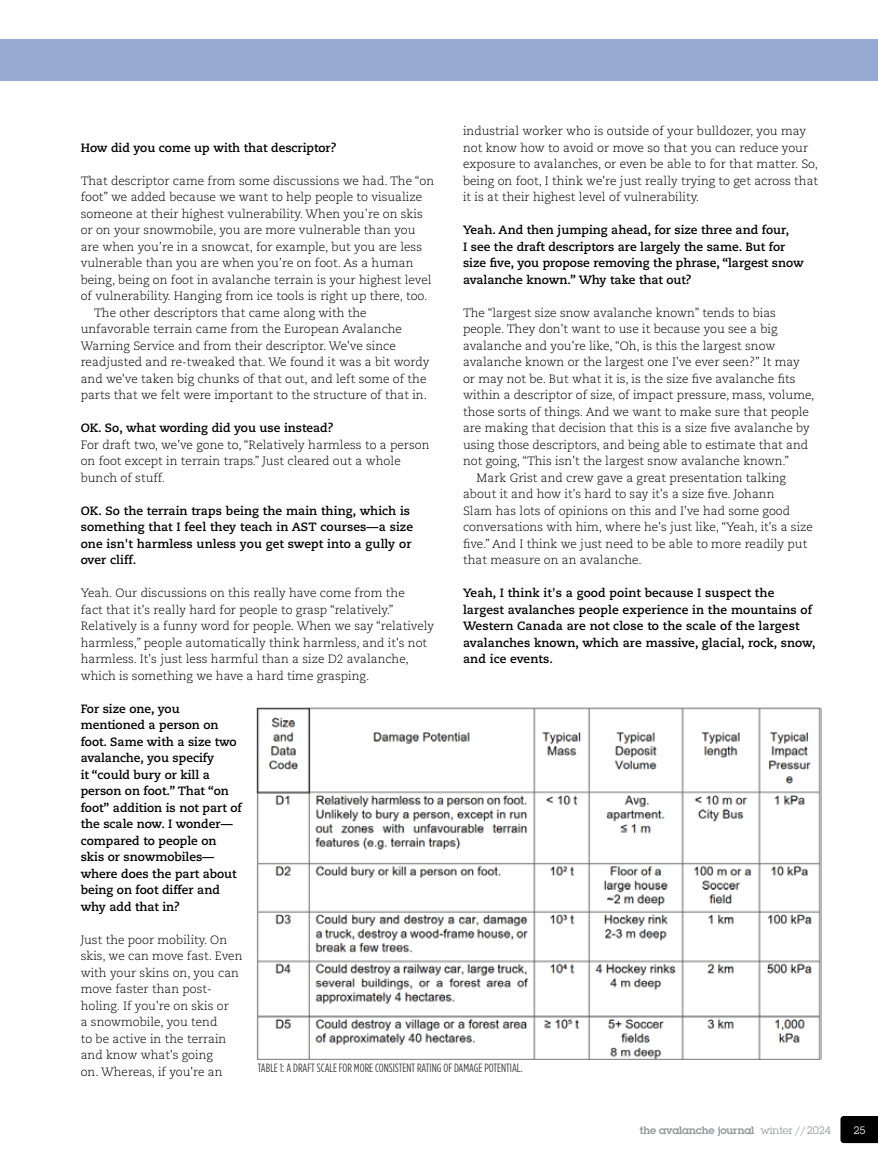
<style>
.page{position:relative;width:878px;height:1161px;background:#fff}
.page>*{position:absolute;margin:0;border:0;box-sizing:border-box;transform-origin:0 0}
.t1{font:300 12px/16.5px "Caecilia LT Std";color:#000}
.t2{font:700 12px/16.5px "Caecilia LT Std";color:#000}
.t3{font:12px "Gotham Condensed";color:#414042}
.t4{font:600 10.5px "Lubalin Graph Std";letter-spacing:-.005em;color:#939598}
.t5{font:10.5px "Lubalin Graph Std";color:#fff}
.s1{font-weight:400}
</style>
<div class="page">
<div style="left:0;top:40px;width:878px;height:41px;background:#96aad2"></div>
<svg style="left:840px;top:1116px;width:38px;height:27px"></svg>
<img style="left:256px;top:707px;width:565px;height:353px">
<p class="t1" style="left:463px;top:123px;width:357px">industrial worker who is outside of your bulldozer, you may not know how to avoid or move so that you can reduce your exposure to avalanches, or even be able to for that matter. So, being on foot, I think we're just really trying to get across that it is at their highest level of vulnerability.</p>
<p class="t2" style="left:463px;top:222px;width:342px">Yeah. And then jumping ahead, for size three and four,<br>I see the draft descriptors are largely the same. But for size five, you propose removing the phrase, “largest snow avalanche known.” Why take that out?</p>
<p class="t1" style="left:463px;top:305px;width:314px">The “largest size snow avalanche known” tends to bias</p>
<p class="t1" style="left:463px;top:321px;width:316px">people. They don't want to use it because you see a big</p>
<p class="t1" style="left:463px;top:338px;width:314px">avalanche and you're like, “Oh, is this the largest snow</p>
<p class="t1" style="left:463px;top:354px;width:338px">avalanche known or the largest one I've ever seen?” It may</p>
<p class="t1" style="left:463px;top:371px;width:334px">or may not be. But what it is, is the size five avalanche fits</p>
<p class="t1" style="left:463px;top:387px;width:353px">within a descriptor of size, of impact pressure, mass, volume,</p>
<p class="t1" style="left:463px;top:404px;width:347px">those sorts of things. And we want to make sure that people</p>
<p class="t1" style="left:463px;top:420px;width:348px">are making that decision that this is a size five avalanche by</p>
<p class="t1" style="left:463px;top:437px;width:347px">using those descriptors, and being able to estimate that and</p>
<p class="t1" style="left:463px;top:453px;width:327px">not going, “This isn't the largest snow avalanche known.”</p>
<p class="t1" style="left:476px;top:470px;width:311px">Mark Grist and crew gave a great presentation talking</p>
<p class="t1" style="left:463px;top:486px;width:313px">about it and how it's hard to say it's a size five. Johann</p>
<p class="t1" style="left:463px;top:503px;width:328px">Slam has lots of opinions on this and I've had some good</p>
<p class="t1" style="left:463px;top:519px;width:351px">conversations with him, where he's just like, “Yeah, it's a size</p>
<p class="t1" style="left:463px;top:536px;width:346px">five.” And I think we just need to be able to more readily put</p>
<p class="t1" style="left:463px;top:552px;width:180px">that measure on an avalanche.</p>
<p class="t2" style="left:463px;top:585px;width:354px">Yeah, I think it's a good point because I suspect the largest avalanches people experience in the mountains of Western Canada are not close to the scale of the largest avalanches known, which are massive, glacial, rock, snow, and ice events.</p>
<p class="t2" style="left:81px;top:139px;width:257px">How did you come up with that descriptor?</p>
<p class="t1" style="left:81px;top:173px;width:355px">That descriptor came from some discussions we had. The “on</p>
<p class="t1" style="left:81px;top:189px;width:343px">foot” we added because we want to help people to visualize</p>
<p class="t1" style="left:81px;top:206px;width:343px">someone at their highest vulnerability. When you’re on skis</p>
<p class="t1" style="left:81px;top:222px;width:336px">or on your snowmobile, you are more vulnerable than you</p>
<p class="t1" style="left:81px;top:239px;width:343px">are when you’re in a snowcat, for example, but you are less</p>
<p class="t1" style="left:81px;top:255px;width:334px">vulnerable than you are when you’re on foot. As a human</p>
<p class="t1" style="left:81px;top:272px;width:352px">being, being on foot in avalanche terrain is your highest level</p>
<p class="t1" style="left:81px;top:288px;width:348px">of vulnerability. Hanging from ice tools is right up there, too.</p>
<p class="t1" style="left:94px;top:305px;width:274px">The other descriptors that came along with the</p>
<p class="t1" style="left:81px;top:321px;width:323px">unfavorable terrain came from the European Avalanche</p>
<p class="t1" style="left:81px;top:338px;width:317px">Warning Service and from their descriptor. We've since</p>
<p class="t1" style="left:81px;top:354px;width:350px">readjusted and re-tweaked that. We found it was a bit wordy</p>
<p class="t1" style="left:81px;top:371px;width:347px">and we've taken big chunks of that out, and left some of the</p>
<p class="t1" style="left:81px;top:387px;width:348px">parts that we felt were important to the structure of that in.</p>
<p class="t2" style="left:81px;top:420px;width:254px">OK. So, what wording did you use instead?</p>
<p class="t1" style="left:81px;top:437px;width:350px">For draft two, we've gone to, “Relatively harmless to a person on foot except in terrain traps.” Just cleared out a whole bunch of stuff.</p>
<p class="t2" style="left:81px;top:502px;width:334px">OK. So the terrain traps being the main thing, which is something that I feel they teach in AST courses—a size one isn't harmless unless you get swept into a gully or over cliff.</p>
<p class="t1" style="left:81px;top:585px;width:355px">Yeah. Our discussions on this really have come from the<br>fact that it's really hard for people to grasp “relatively.” Relatively is a funny word for people. When we say “relatively harmless,” people automatically think harmless, and it's not harmless. It's just less harmful than a size D2 avalanche, which is something we have a hard time grasping.</p>
<p class="t2" style="left:81px;top:700px;width:162px">For size one, you mentioned a person on foot. Same with a size two avalanche, you specify<br>it “could bury or kill a person on foot.” That “on foot” addition is not part of the scale now. I wonder— compared to people on skis or snowmobiles— where does the part about being on foot differ and why add that in?</p>
<p class="t1" style="left:81px;top:932px;width:163px">Just the poor mobility. On skis, we can move fast. Even with your skins on, you can move faster than post&shy;holing. If you're on skis or<br>a snowmobile, you tend<br>to be active in the terrain and know what's going<br>on. Whereas, if you're an</p>
<p class="t3" style="left:258px;top:1061px;width:266px">TABLE 1: A DRAFT SCALE FOR MORE CONSISTENT RATING OF DAMAGE POTENTIAL.</p>
<p class="t4" style="left:640px;top:1123px;width:193px">the avalanche journal <span class="s1">winter // 2024</span></p>
<p class="t5" style="left:853px;top:1124px;width:14px">25</p>
</div>
